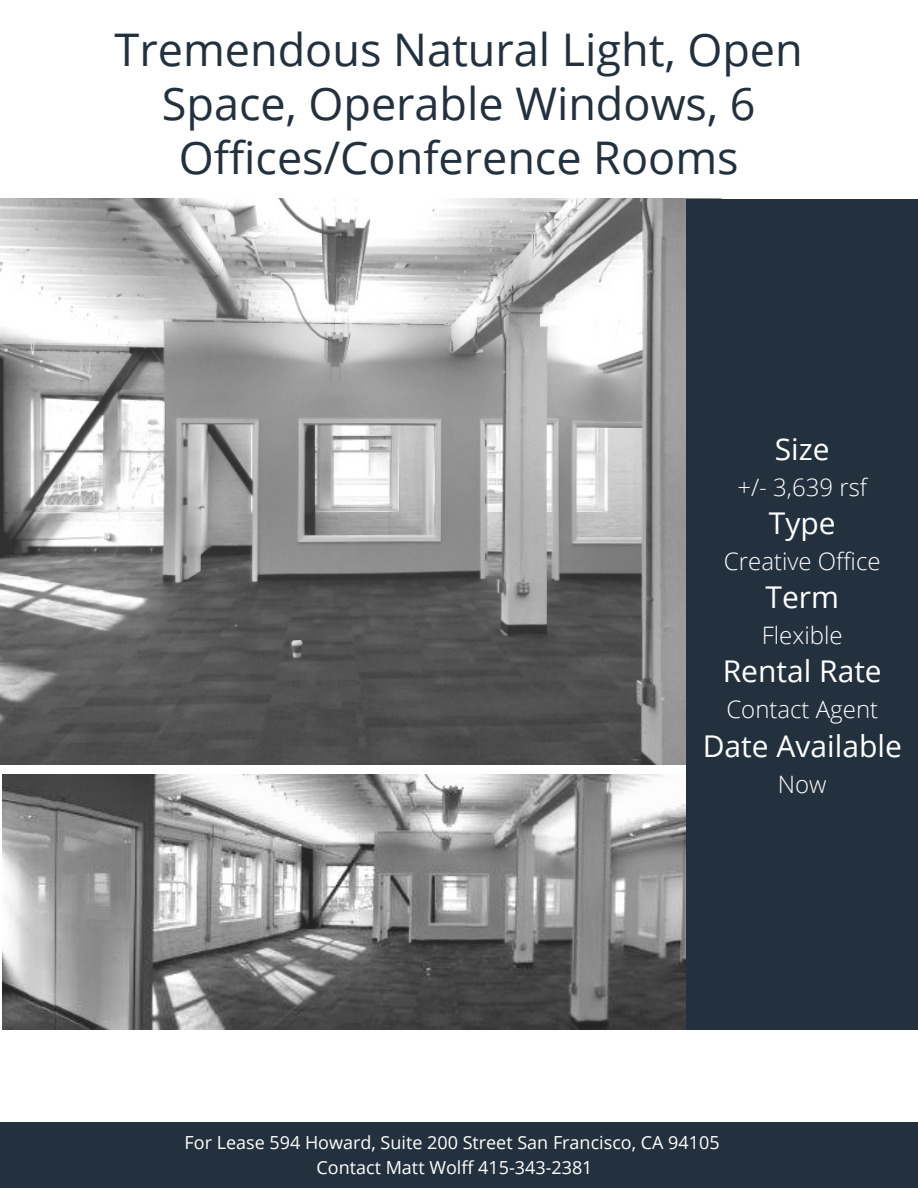
<style>
.page{position:relative;width:918px;height:1188px;background:#fff}
.page>*{position:absolute;margin:0;border:0;box-sizing:border-box;transform-origin:0 0}
.t1{font:45px/54px "Open Sans";color:#23313e;text-align:center}
.t2{font:30px "Open Sans";color:#fff}
.t3{font:300 24px "Open Sans";color:#fff}
.t4{font:18px/24.8px "Open Sans";color:#fff;text-align:center}
</style>
<div class="page">
<img style="left:2px;top:774px;width:684px;height:256px">
<img style="left:0;top:199px;width:686px;height:566px">
<div style="left:686px;top:199px;width:232px;height:830px;background:#23313e"></div>
<div style="left:0;top:1122px;width:918px;height:66px;background:#23313e"></div>
<h1 class="t1" style="left:115px;top:21px;width:690px">Tremendous Natural Light, Open<br>Space, Operable Windows, 6<br>Offices/Conference Rooms</h1>
<h2 class="t2" style="left:775px;top:428px;width:56px">Size</h2>
<h3 class="t3" style="left:737px;top:470px;width:131px">+/- 3,639 rsf</h3>
<h2 class="t2" style="left:769px;top:502px;width:68px">Type</h2>
<h3 class="t3" style="left:724px;top:544px;width:158px">Creative Office</h3>
<h2 class="t2" style="left:766px;top:576px;width:75px">Term</h2>
<h3 class="t3" style="left:762px;top:619px;width:82px">Flexible</h3>
<h2 class="t2" style="left:723px;top:650px;width:161px">Rental Rate</h2>
<h3 class="t3" style="left:726px;top:693px;width:153px">Contact Agent</h3>
<h2 class="t2" style="left:703px;top:725px;width:201px">Date Available</h2>
<h3 class="t3" style="left:778px;top:767px;width:50px">Now</h3>
<p class="t4" style="left:185px;top:1130px;width:537px">For Lease 594 Howard, Suite 200 Street San Francisco, CA 94105<br>Contact Matt Wolff 415-343-2381</p>
</div>
